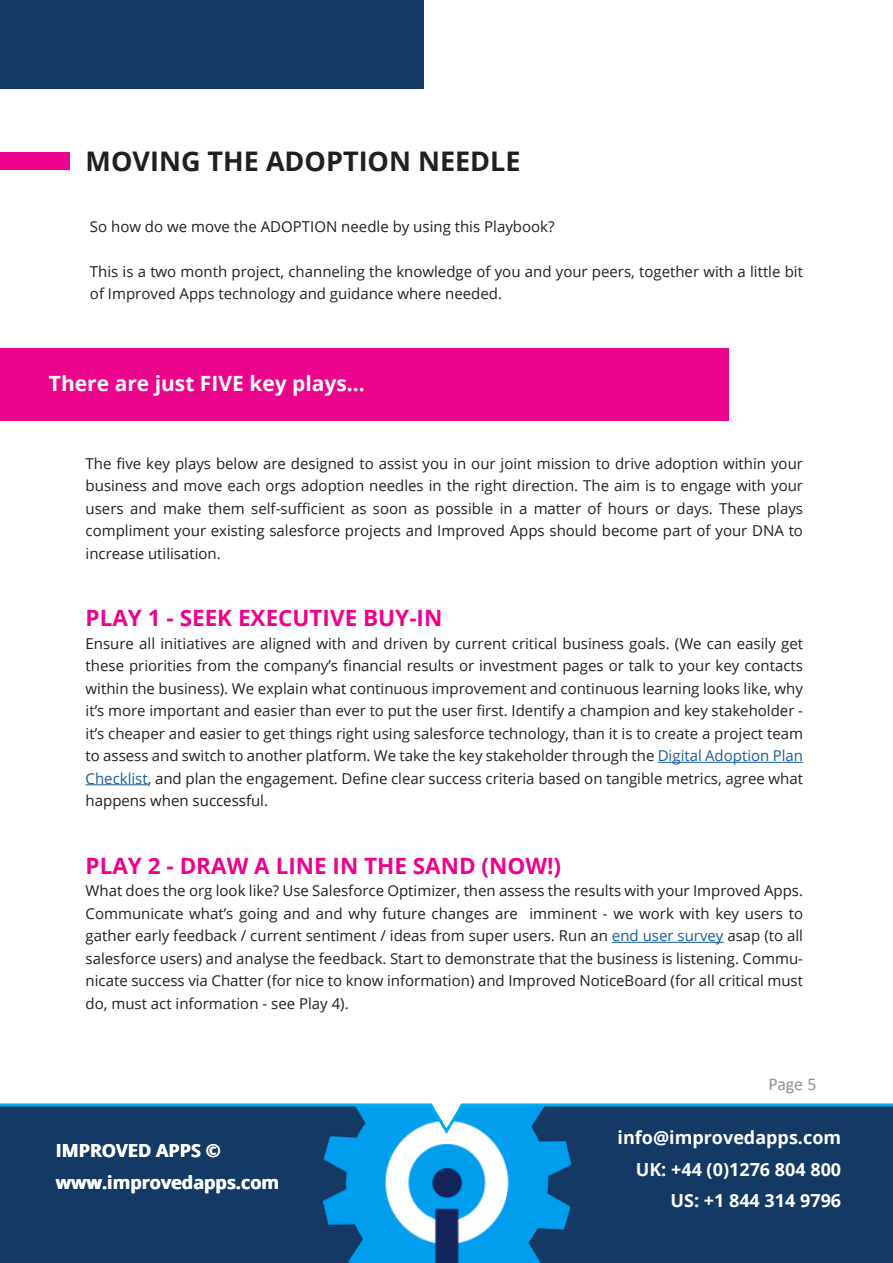
<style>
.page{position:relative;width:893px;height:1263px;background:#fff}
.page>*{position:absolute;margin:0;border:0;box-sizing:border-box;transform-origin:0 0}
.t1{font:700 27px "Open Sans";color:#231f20}
.t2{font:700 22.5px "Open Sans";color:#ed028c}
.t3{font:700 21px "Open Sans";color:#fff}
.t4{font:700 18px "Open Sans";color:#fff}
.t5{font:18px "Calibri";color:#939598}
.t6{font:15px/22.5px "Open Sans";color:#231f20;text-align:justify}
.s1{color:#175d9e}
</style>
<div class="page">
<div style="left:1px;top:1105px;width:892px;height:158px;background:#143965"></div>
<img style="left:316px;top:1106px;width:268px;height:157px">
<div style="left:0;top:0;width:424px;height:89px;background:#143965"></div>
<div style="left:0;top:153px;width:69px;height:17px;background:#ed028c"></div>
<hr style="left:0;top:1103px;width:893px;height:3px;background:#00aeef">
<svg style="left:427px;top:1103px;width:40px;height:34px"></svg>
<div style="left:0;top:348px;width:729px;height:73px;background:#ed028c"></div>
<hr style="left:658px;top:762px;width:145px;height:1px;background:#175d9e">
<hr style="left:86px;top:784px;width:62px;height:1px;background:#175d9e">
<hr style="left:612px;top:942px;width:111px;height:1px;background:#175d9e">
<p class="t1" style="left:86px;top:142px;width:437px">MOVING THE ADOPTION NEEDLE</p>
<p class="t6" style="left:90px;top:214px;width:466px">So how do we move the ADOPTION needle by using this Playbook?</p>
<p class="t6" style="left:90px;top:259px;width:715px">This is a two month project, channeling the knowledge of you and your peers, together with a little bit of Improved Apps technology and guidance where needed.</p>
<p class="t3" style="left:49px;top:369px;width:317px">There are just FIVE key plays...</p>
<p class="t6" style="left:86px;top:451px;width:719px">The five key plays below are designed to assist you in our joint mission to drive adoption within your business and move each orgs adoption needles in the right direction. The aim is to engage with your users and make them self-sufficient as soon as possible in a matter of hours or days. These plays compliment your existing salesforce projects and Improved Apps should become part of your DNA to increase utilisation.</p>
<p class="t2" style="left:86px;top:602px;width:358px">PLAY 1 - SEEK EXECUTIVE BUY-IN</p>
<p class="t6" style="left:86px;top:631px;width:719px">Ensure all initiatives are aligned with and driven by current critical business goals. (We can easily get these priorities from the company’s financial results or investment pages or talk to your key contacts within the business). We explain what continuous improvement and continuous learning looks like, why it’s more important and easier than ever to put the user first. Identify a champion and key stakeholder - it’s cheaper and easier to get things right using salesforce technology, than it is to create a project team to assess and switch to another platform. We take the key stakeholder through the <span class="s1">Digital Adoption Plan Checklist</span>, and plan the engagement. Define clear success criteria based on tangible metrics, agree what happens when successful.</p>
<p class="t2" style="left:86px;top:850px;width:477px">PLAY 2 - DRAW A LINE IN THE SAND (NOW!)</p>
<p class="t6" style="left:86px;top:879px;width:719px">What does the org look like? Use Salesforce Optimizer, then assess the results with your Improved Apps.<br>Communicate what’s going and and why future changes are imminent - we work with key users to gather early feedback / current sentiment / ideas from super users. Run an <span class="s1">end user survey</span> asap (to all salesforce users) and analyse the feedback. Start to demonstrate that the business is listening. Commu&shy;nicate success via Chatter (for nice to know information) and Improved NoticeBoard (for all critical must do, must act information - see Play 4).</p>
<p class="t4" style="left:56px;top:1138px;width:166px">IMPROVED APPS ©</p>
<p class="t4" style="left:56px;top:1169px;width:225px">www.improvedapps.com</p>
<p class="t5" style="left:768px;top:1071px;width:50px">Page 5</p>
<p class="t4" style="left:618px;top:1125px;width:225px">info@improvedapps.com</p>
<p class="t4" style="left:636px;top:1157px;width:207px">UK: +44 (0)1276 804 800</p>
<p class="t4" style="left:670px;top:1188px;width:172px">US: +1 844 314 9796</p>
</div>
